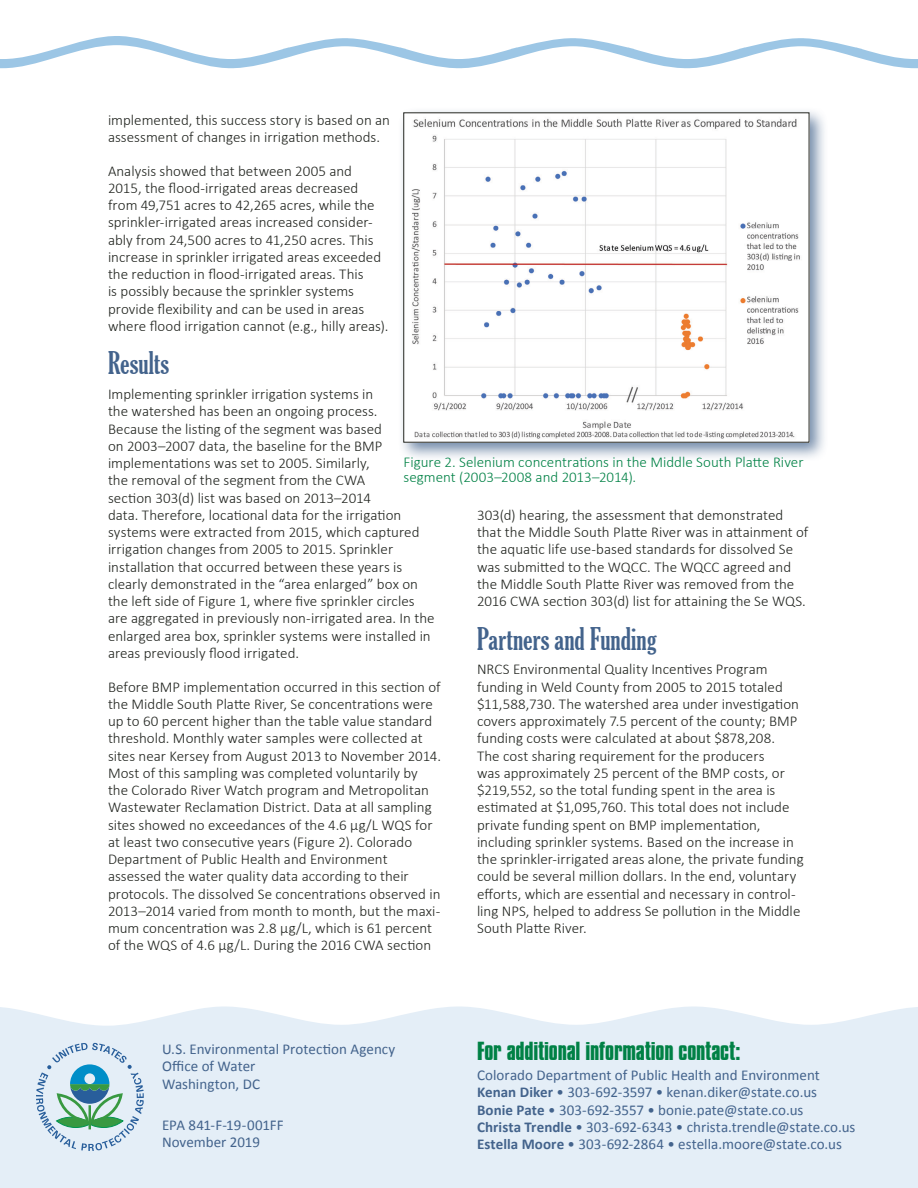
<style>
.page{position:relative;width:918px;height:1188px;background:#fff}
.page>*{position:absolute;margin:0;border:0;box-sizing:border-box;transform-origin:0 0}
.subhead_1{font:extra-condensed 30px "Gloucester";letter-spacing:.005em;color:#43638c}
.addl_info_contact{font:700 22.5px "Compacta BT";letter-spacing:-.01em;color:#008145}
.body_text{font:300 15px/17.2px "Calibri";color:#20231e}
.publication_info_bol{font:15px "Calibri";color:#43638c}
.publication_info{font:15px "Calibri";color:#43638c}
.t1{font:300 15px/15px "Calibri";color:#008145}
.s1{font-weight:700}
</style>
<div class="page">
<svg style="left:0;top:36px;width:918px;height:32px"></svg>
<div style="left:0;top:1006px;width:918px;height:182px;background:#e4eef7"></div>
<div style="left:398px;top:107px;width:431px;height:355px;background:#43638c;opacity:.75"></div>
<img style="left:406px;top:115px;width:401px;height:325px">
<svg style="left:36px;top:1043px;width:108px;height:108px;background:#b3d1d8"></svg>
<p class="body_text" style="left:108px;top:111px;width:284px">implemented, this success story is based on an assessment of changes in irrigation methods.</p>
<p class="body_text" style="left:108px;top:162px;width:282px">Analysis showed that between 2005 and 2015, the flood-irrigated areas decreased from 49,751 acres to 42,265 acres, while the sprinkler-irrigated areas increased consider&shy;ably from 24,500 acres to 41,250 acres. This increase in sprinkler irrigated areas exceeded the reduction in flood-irrigated areas. This<br>is possibly because the sprinkler systems provide flexibility and can be used in areas where flood irrigation cannot (e.g., hilly areas).</p>
<h2 class="subhead_1" style="left:108px;top:346px;width:63px">Results</h2>
<p class="body_text" style="left:108px;top:385px;width:328px">Implementing sprinkler irrigation systems in<br>the watershed has been an ongoing process.<br>Because the listing of the segment was based<br>on 2003–2007 data, the baseline for the BMP implementations was set to 2005. Similarly,<br>the removal of the segment from the CWA<br>section 303(d) list was based on 2013–2014<br>data. Therefore, locational data for the irrigation systems were extracted from 2015, which captured irrigation changes from 2005 to 2015. Sprinkler installation that occurred between these years is clearly demonstrated in the “area enlarged” box on the left side of Figure 1, where five sprinkler circles are aggregated in previously non-irrigated area. In the enlarged area box, sprinkler systems were installed in areas previously flood irrigated.</p>
<p class="body_text" style="left:108px;top:678px;width:335px">Before BMP implementation occurred in this section of the Middle South Platte River, Se concentrations were up to 60 percent higher than the table value standard threshold. Monthly water samples were collected at sites near Kersey from August 2013 to November 2014.<br>Most of this sampling was completed voluntarily by the Colorado River Watch program and Metropolitan Wastewater Reclamation District. Data at all sampling sites showed no exceedances of the 4.6 µg/L WQS for at least two consecutive years (Figure 2). Colorado Department of Public Health and Environment assessed the water quality data according to their protocols. The dissolved Se concentrations observed in 2013–2014 varied from month to month, but the maxi&shy;mum concentration was 2.8 µg/L, which is 61 percent of the WQS of 4.6 µg/L. During the 2016 CWA section</p>
<p class="t1" style="left:404px;top:455px;width:402px">Figure 2. Selenium concentrations in the Middle South Platte River segment (2003–2008 and 2013–2014).</p>
<p class="body_text" style="left:477px;top:506px;width:333px">303(d) hearing, the assessment that demonstrated that the Middle South Platte River was in attainment of the aquatic life use-based standards for dissolved Se was submitted to the WQCC. The WQCC agreed and the Middle South Platte River was removed from the 2016 CWA section 303(d) list for attaining the Se WQS.</p>
<h2 class="subhead_1" style="left:477px;top:621px;width:181px">Partners and Funding</h2>
<p class="body_text" style="left:477px;top:661px;width:328px">NRCS Environmental Quality Incentives Program funding in Weld County from 2005 to 2015 totaled $11,588,730. The watershed area under investigation covers approximately 7.5 percent of the county; BMP funding costs were calculated at about $878,208.<br>The cost sharing requirement for the producers<br>was approximately 25 percent of the BMP costs, or $219,552, so the total funding spent in the area is estimated at $1,095,760. This total does not include private funding spent on BMP implementation, including sprinkler systems. Based on the increase in the sprinkler-irrigated areas alone, the private funding could be several million dollars. In the end, voluntary efforts, which are essential and necessary in control&shy;ling NPS, helped to address Se pollution in the Middle South Platte River.</p>
<p class="publication_info" style="left:162px;top:1040px;width:235px">U.S. Environmental Protection Agency</p>
<p class="publication_info" style="left:162px;top:1057px;width:95px">Office of Water</p>
<p class="publication_info" style="left:162px;top:1074px;width:100px">Washington, DC</p>
<p class="publication_info" style="left:162px;top:1115px;width:123px">EPA 841-F-19-001FF</p>
<p class="publication_info" style="left:162px;top:1133px;width:100px">November 2019</p>
<p class="addl_info_contact" style="left:477px;top:1037px;width:265px">For additional information contact:</p>
<p class="publication_info" style="left:477px;top:1066px;width:345px">Colorado Department of Public Health and Environment</p>
<p class="publication_info_bol" style="left:477px;top:1083px;width:342px"><span class="s1">Kenan Diker</span> • 303-692-3597 • kenan.diker@state.co.us</p>
<p class="publication_info_bol" style="left:477px;top:1100px;width:328px"><span class="s1">Bonie Pate</span> • 303-692-3557 • bonie.pate@state.co.us</p>
<p class="publication_info_bol" style="left:477px;top:1118px;width:380px"><span class="s1">Christa Trendle</span> • 303-692-6343 • christa.trendle@state.co.us</p>
<p class="publication_info_bol" style="left:477px;top:1135px;width:367px"><span class="s1">Estella Moore</span> • 303-692-2864 • estella.moore@state.co.us</p>
</div>
